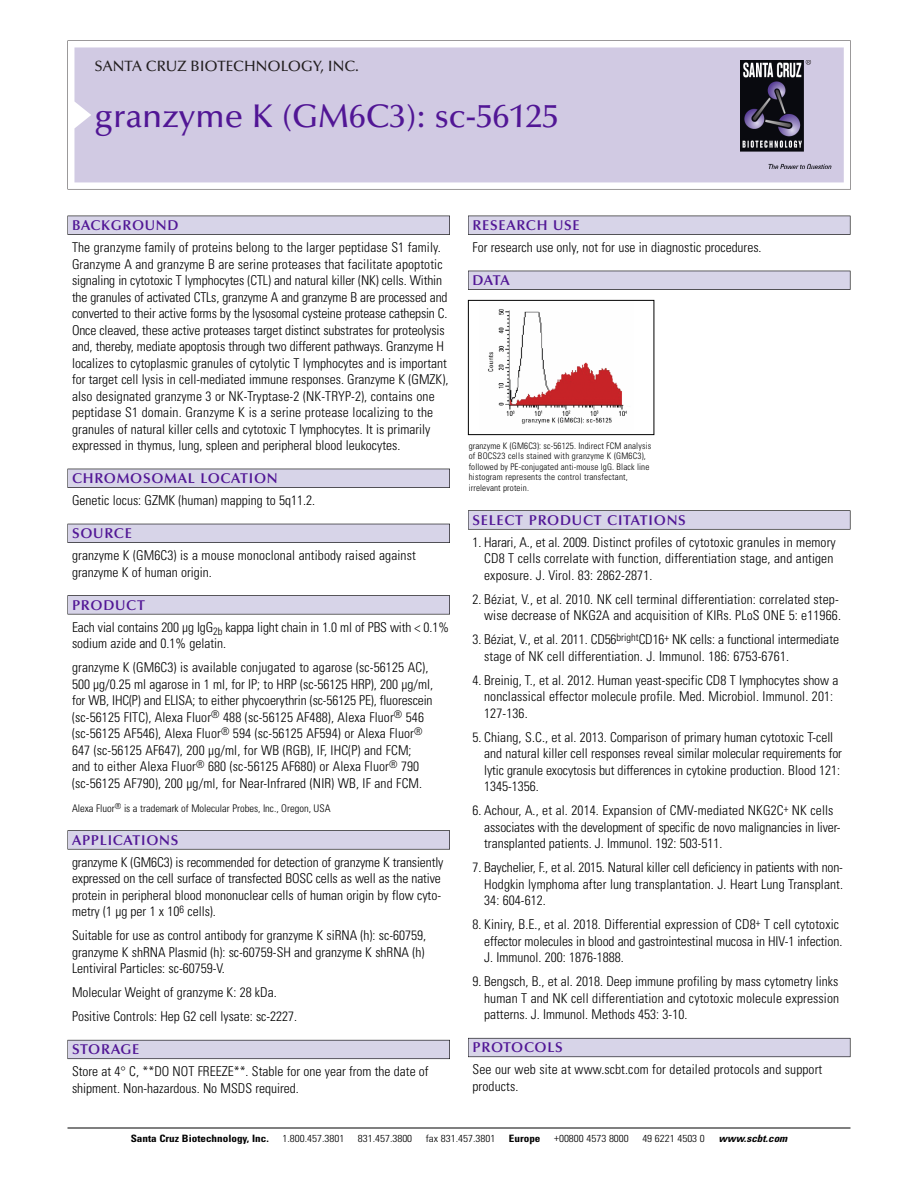
<style>
.page{position:relative;width:918px;height:1188px;background:#fff}
.page>*{position:absolute;margin:0;border:0;box-sizing:border-box;transform-origin:0 0}
.t1{font:500 33px "Optima";color:#511695}
.t2{font:500 15px "Optima";color:#231f20}
.t3{font:600 14.25px "Optima";letter-spacing:.05em;color:#511695}
.t4{font:300 condensed 13.5px/16.5px "Univers";color:#000}
.t5{font:300 condensed 10.5px "Univers";color:#000}
.t6{font:300 condensed 10.2px "Univers";color:#000;scale:1.1 1}
.t7{font:700 condensed 10.2px "Univers";color:#000;scale:1.1 1}
.t8{font:italic 700 condensed 10.2px "Univers";color:#000;scale:1.1 1}
.t9{font:300 condensed 9px/10.5px "Univers";letter-spacing:.015em;color:#000}
</style>
<div class="page">
<svg style="left:74px;top:41px;width:777px;height:148px"></svg>
<div style="left:74px;top:47px;width:770px;height:135px;background:#d1cae3"></div>
<img style="left:741px;top:60px;width:90px;height:108px">
<div style="left:68px;top:216px;width:382px;height:19px;background:#535256"></div>
<div style="left:68px;top:216px;width:381px;height:18px;background:#d7d4e8"></div>
<div style="left:68px;top:469px;width:382px;height:19px;background:#525156"></div>
<div style="left:68px;top:469px;width:381px;height:18px;background:#d7d4e8"></div>
<div style="left:68px;top:524px;width:382px;height:19px;background:#515057"></div>
<div style="left:68px;top:524px;width:381px;height:18px;background:#d7d4e8"></div>
<div style="left:68px;top:595px;width:382px;height:19px;background:#575659"></div>
<div style="left:68px;top:596px;width:381px;height:18px;background:#d7d4e8"></div>
<svg style="left:68px;top:830px;width:382px;height:20px"></svg>
<div style="left:68px;top:831px;width:381px;height:18px;background:#d7d4e8"></div>
<div style="left:68px;top:1040px;width:382px;height:19px;background:#64626c"></div>
<div style="left:68px;top:1040px;width:381px;height:18px;background:#d7d4e8"></div>
<div style="left:468px;top:216px;width:382px;height:19px;background:#535256"></div>
<div style="left:468px;top:216px;width:382px;height:18px;background:#d7d4e8"></div>
<div style="left:468px;top:271px;width:382px;height:19px;background:#525156"></div>
<div style="left:468px;top:271px;width:382px;height:18px;background:#d7d4e8"></div>
<div style="left:468px;top:510px;width:382px;height:20px;background:#676767"></div>
<div style="left:468px;top:511px;width:382px;height:18px;background:#d7d4e8"></div>
<div style="left:468px;top:1038px;width:382px;height:19px;background:#686770"></div>
<div style="left:468px;top:1039px;width:382px;height:18px;background:#d7d4e8"></div>
<hr style="left:68px;top:1128px;width:782px;height:1px;background:#000">
<img style="left:488px;top:309px;width:139px;height:115px">
<div style="left:468px;top:300px;width:186px;height:135px;border:1px solid #000"></div>
<p class="t2" style="left:94px;top:60px;width:266px">SANTA CRUZ BIOTECHNOLOGY, INC.</p>
<p class="t1" style="left:94px;top:102px;width:466px">granzyme K (GM6C3): sc-56125</p>
<p class="t3" style="left:72px;top:219px;width:108px">BACKGROUND</p>
<p class="t4" style="left:72px;top:240px;width:378px">The granzyme family of proteins belong to the larger peptidase S1 family.<br>Granzyme A and granzyme B are serine proteases that facilitate apoptotic signaling in cytotoxic T lymphocytes (CTL) and natural killer (NK) cells. Within the granules of activated CTLs, granzyme A and granzyme B are processed and converted to their active forms by the lysosomal cysteine protease cathepsin C.<br>Once cleaved, these active proteases target distinct substrates for proteolysis and, thereby, mediate apoptosis through two different pathways. Granzyme H localizes to cytoplasmic granules of cytolytic T lymphocytes and is important for target cell lysis in cell-mediated immune responses. Granzyme K (GMZK), also designated granzyme 3 or NK-Tryptase-2 (NK-TRYP-2), contains one peptidase S1 domain. Granzyme K is a serine protease localizing to the granules of natural killer cells and cytotoxic T lymphocytes. It is primarily expressed in thymus, lung, spleen and peripheral blood leukocytes.</p>
<p class="t3" style="left:72px;top:472px;width:207px">CHROMOSOMAL LOCATION</p>
<p class="t4" style="left:72px;top:493px;width:245px">Genetic locus: GZMK (human) mapping to 5q11.2.</p>
<p class="t3" style="left:72px;top:527px;width:61px">SOURCE</p>
<p class="t4" style="left:72px;top:549px;width:345px">granzyme K (GM6C3) is a mouse monoclonal antibody raised against granzyme K of human origin.</p>
<p class="t3" style="left:72px;top:599px;width:74px">PRODUCT</p>
<p class="t4" style="left:72px;top:620px;width:379px">Each vial contains 200 µg IgG<sub>2b</sub> kappa light chain in 1.0 ml of PBS with &lt; 0.1% sodium azide and 0.1% gelatin.</p>
<p class="t4" style="left:72px;top:661px;width:362px">granzyme K (GM6C3) is available conjugated to agarose (sc-56125 AC), 500 µg/0.25 ml agarose in 1 ml, for IP; to HRP (sc-56125 HRP), 200 µg/ml, for WB, IHC(P) and ELISA; to either phycoerythrin (sc-56125 PE), fluorescein (sc-56125 FITC), Alexa Fluor<sup>®</sup> 488 (sc-56125 AF488), Alexa Fluor<sup>®</sup> 546 (sc-56125 AF546), Alexa Fluor<sup>®</sup> 594 (sc-56125 AF594) or Alexa Fluor<sup>® </sup>647 (sc-56125 AF647), 200 µg/ml, for WB (RGB), IF, IHC(P) and FCM; and to either Alexa Fluor<sup>®</sup> 680 (sc-56125 AF680) or Alexa Fluor<sup>®</sup> 790 (sc-56125 AF790), 200 µg/ml, for Near-Infrared (NIR) WB, IF and FCM.</p>
<p class="t5" style="left:72px;top:804px;width:260px">Alexa Fluor<sup>®</sup> is a trademark of Molecular Probes, Inc., Oregon, USA</p>
<p class="t3" style="left:72px;top:834px;width:108px">APPLICATIONS</p>
<p class="t4" style="left:72px;top:855px;width:373px">granzyme K (GM6C3) is recommended for detection of granzyme K transiently expressed on the cell surface of transfected BOSC cells as well as the native protein in peripheral blood mononuclear cells of human origin by flow cyto&shy;metry (1 µg per 1 x 10<sup>6</sup> cells).</p>
<p class="t4" style="left:72px;top:929px;width:356px">Suitable for use as control antibody for granzyme K siRNA (h): sc-60759, granzyme K shRNA Plasmid (h): sc-60759-SH and granzyme K shRNA (h)<br>Lentiviral Particles: sc-60759-V.</p>
<p class="t4" style="left:72px;top:986px;width:206px">Molecular Weight of granzyme K: 28 kDa.</p>
<p class="t4" style="left:72px;top:1010px;width:227px">Positive Controls: Hep G2 cell lysate: sc-2227.</p>
<p class="t3" style="left:72px;top:1044px;width:69px">STORAGE</p>
<p class="t4" style="left:72px;top:1065px;width:358px">Store at 4° C, **DO NOT FREEZE**. Stable for one year from the date of shipment. Non-hazardous. No MSDS required.</p>
<p class="t3" style="left:473px;top:219px;width:109px">RESEARCH USE</p>
<p class="t4" style="left:473px;top:240px;width:291px">For research use only, not for use in diagnostic procedures.</p>
<p class="t3" style="left:473px;top:274px;width:39px">DATA</p>
<p class="t9" style="left:469px;top:441px;width:184px">granzyme K (GM6C3): sc-56125. Indirect FCM analysis of BOCS23 cells stained with granzyme K (GM6C3), followed by PE-conjugated anti-mouse IgG. Black line histogram represents the control transfectant, irrelevant protein.</p>
<p class="t3" style="left:473px;top:514px;width:215px">SELECT PRODUCT CITATIONS</p>
<p class="t4" style="left:484px;top:535px;width:353px;text-indent:-12px">1. Harari, A., et al. 2009. Distinct profiles of cytotoxic granules in memory<br>CD8 T cells correlate with function, differentiation stage, and antigen exposure. J. Virol. 83: 2862-2871.</p>
<p class="t4" style="left:473px;top:592px;width:370px;text-align:right">2. Béziat, V., et al. 2010. NK cell terminal differentiation: correlated step&shy;wise decrease of NKG2A and acquisition of KIRs. PLoS ONE 5: e11966.</p>
<p class="t4" style="left:484px;top:633px;width:357px;text-indent:-12px">3. Béziat, V., et al. 2011. CD56<sup>bright</sup>CD16<sup>+</sup> NK cells: a functional intermediate stage of NK cell differentiation. J. Immunol. 186: 6753-6761.</p>
<p class="t4" style="left:484px;top:673px;width:356px;text-indent:-12px">4. Breinig, T., et al. 2012. Human yeast-specific CD8 T lymphocytes show a nonclassical effector molecule profile. Med. Microbiol. Immunol. 201:<br>127-136.</p>
<p class="t4" style="left:484px;top:730px;width:359px;text-indent:-12px">5. Chiang, S.C., et al. 2013. Comparison of primary human cytotoxic T-cell and natural killer cell responses reveal similar molecular requirements for lytic granule exocytosis but differences in cytokine production. Blood 121:<br>1345-1356.</p>
<p class="t4" style="left:484px;top:804px;width:358px;text-indent:-12px">6. Achour, A., et al. 2014. Expansion of CMV-mediated NKG2C<sup>+</sup> NK cells associates with the development of specific de novo malignancies in liver&shy;transplanted patients. J. Immunol. 192: 503-511.</p>
<p class="t4" style="left:484px;top:861px;width:361px;text-align:justify;text-indent:-12px">7. Baychelier, F., et al. 2015. Natural killer cell deficiency in patients with non-Hodgkin lymphoma after lung transplantation. J. Heart Lung Transplant.<br>34: 604-612.</p>
<p class="t4" style="left:484px;top:918px;width:360px;text-indent:-12px">8. Kiniry, B.E., et al. 2018. Differential expression of CD8<sup>+</sup> T cell cytotoxic effector molecules in blood and gastrointestinal mucosa in HIV-1 infection.<br>J. Immunol. 200: 1876-1888.</p>
<p class="t4" style="left:484px;top:975px;width:356px;text-align:justify;text-indent:-12px">9. Bengsch, B., et al. 2018. Deep immune profiling by mass cytometry links human T and NK cell differentiation and cytotoxic molecule expression patterns. J. Immunol. Methods 453: 3-10.</p>
<p class="t3" style="left:473px;top:1042px;width:92px">PROTOCOLS</p>
<p class="t4" style="left:473px;top:1063px;width:351px">See our web site at www.scbt.com for detailed protocols and support products.</p>
<p class="t7" style="left:131px;top:1135px;width:127px">Santa Cruz Biotechnology, Inc.</p>
<p class="t6" style="left:282px;top:1135px;width:58px">1.800.457.3801</p>
<p class="t6" style="left:358px;top:1135px;width:51px">831.457.3800</p>
<p class="t6" style="left:426px;top:1135px;width:65px">fax 831.457.3801</p>
<p class="t7" style="left:509px;top:1135px;width:30px">Europe</p>
<p class="t6" style="left:554px;top:1135px;width:69px">+00800 4573 8000</p>
<p class="t6" style="left:642px;top:1135px;width:58px">49 6221 4503 0</p>
<p class="t8" style="left:719px;top:1135px;width:66px">www.scbt.com</p>
</div>
